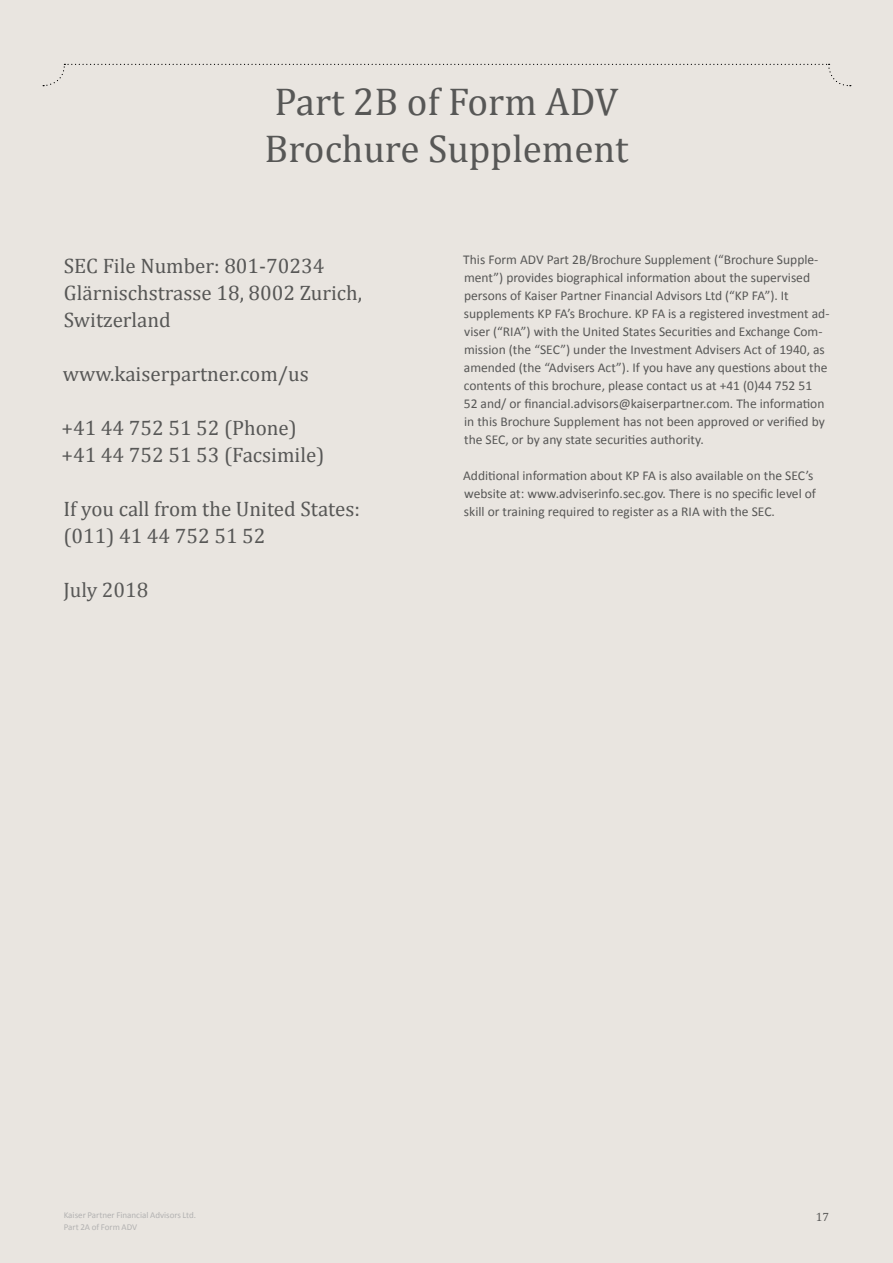
<style>
.page{position:relative;width:893px;height:1263px;background:#e9e5e0}
.page>*{position:absolute;margin:0;border:0;box-sizing:border-box;transform-origin:0 0}
.t1{font:39px/46.8px "Cambria";color:#575756}
.t2{font:21px/27px "Cambria";color:#575756}
.t3{font:13.5px/18px "Calibri";color:#575756}
.t4{font:12px "Cambria";color:#575756}
.t5{font:9px/12px "Calibri";color:#b3b2b2}
</style>
<div class="page">
<svg style="left:43px;top:64px;width:808px;height:23px"></svg>
<h1 class="t1" style="left:265px;top:79px;width:365px">Part 2B of Form ADV<br>Brochure Supplement</h1>
<h2 class="t2" style="left:64px;top:252px;width:300px">SEC File Number: 801-70234<br>Glärnischstrasse 18, 8002 Zurich,<br>Switzerland</h2>
<h2 class="t2" style="left:63px;top:360px;width:247px">www.kaiserpartner.com/us</h2>
<h2 class="t2" style="left:61px;top:414px;width:264px">+41 44 752 51 52 (Phone) +41 44 752 51 53 (Facsimile)</h2>
<h2 class="t2" style="left:63px;top:495px;width:298px">If you call from the United States: (011) 41 44 752 51 52</h2>
<h2 class="t2" style="left:63px;top:576px;width:87px">July 2018</h2>
<p class="t3" style="left:463px;top:251px;width:368px">This Form ADV Part 2B/Brochure Supplement (“Brochure Supple&shy;ment”) provides biographical information about the supervised persons of Kaiser Partner Financial Advisors Ltd (“KP FA”). It supplements KP FA’s Brochure. KP FA is a registered investment ad&shy;viser (“RIA”) with the United States Securities and Exchange Com&shy;mission (the “SEC”) under the Investment Advisers Act of 1940, as amended (the “Advisers Act”). If you have any questions about the contents of this brochure, please contact us at +41 (0)44 752 51<br>52 and/ or financial.advisors@kaiserpartner.com. The information in this Brochure Supplement has not been approved or verified by the SEC, or by any state securities authority.</p>
<p class="t3" style="left:463px;top:467px;width:354px">Additional information about KP FA is also available on the SEC’s website at: www.adviserinfo.sec.gov. There is no specific level of skill or training required to register as a RIA with the SEC.</p>
<p class="t5" style="left:64px;top:1209px;width:134px">Kaiser Partner Financial Advisors Ltd.<br>Part 2A of Form ADV</p>
<p class="t4" style="left:816px;top:1209px;width:15px">17</p>
</div>
